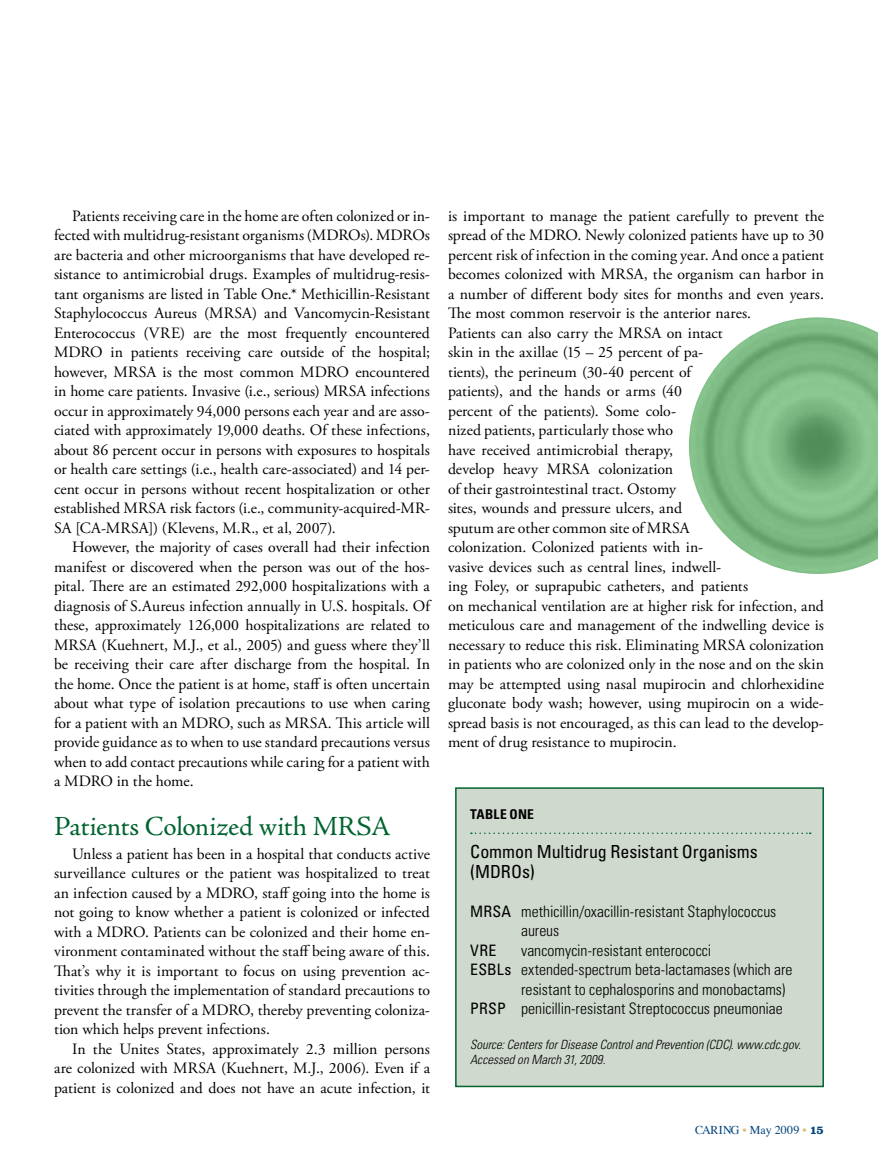
<style>
.page{position:relative;width:878px;height:1175px;background:#fff}
.page>*{position:absolute;margin:0;border:0;box-sizing:border-box;transform-origin:0 0}
.t1{font:27.75px "Adobe Jenson Pro";letter-spacing:-.005em;color:#00642f}
.t2{font:condensed 18px/19.5px "Univers LT Std";letter-spacing:-.005em;color:#000}
.t3{font:15.75px/19.5px "Adobe Garamond Pro";color:#000;text-align:justify}
.t4{font:300 condensed 15.75px/19.5px "Univers LT Std";color:#000}
.t5{font:condensed 15.75px "Univers LT Std";color:#000}
.t6{font:700 condensed 13.5px "Univers LT Std";letter-spacing:.015em;color:#000}
.t7{font:italic 300 condensed 12.75px/15px "Univers LT Std";letter-spacing:.005em;color:#000}
.t8{font:12px "Times";letter-spacing:.01em;color:#00457c}
.s1{font-weight:400}
.s2{color:#ddbd7e}
.s3{font-family:"Clarendon LT Std";font-weight:700}
</style>
<div class="page">
<img style="left:688px;top:317px;width:190px;height:257px">
<div style="left:455px;top:787px;width:369px;height:300px;background:#cfd9cd;border:2px solid #00642f"></div>
<svg style="left:471px;top:832px;width:339px;height:2px"></svg>
<p class="t3" style="left:54px;top:206px;width:377px;text-indent:18px">Patients receiving care in the home are often colonized or in&shy;fected with multidrug-resistant organisms (MDROs). MDROs are bacteria and other microorganisms that have developed re&shy;sistance to antimicrobial drugs. Examples of multidrug-resis&shy;tant organisms are listed in Table One.* Methicillin-Resistant Staphylococcus Aureus (MRSA) and Vancomycin-Resistant Enterococcus (VRE) are the most frequently encountered MDRO in patients receiving care outside of the hospital; however, MRSA is the most common MDRO encountered in home care patients. Invasive (i.e., serious) MRSA infections occur in approximately 94,000 persons each year and are asso&shy;ciated with approximately 19,000 deaths. Of these infections, about 86 percent occur in persons with exposures to hospitals or health care settings (i.e., health care-associated) and 14 per&shy;cent occur in persons without recent hospitalization or other established MRSA risk factors (i.e., community-acquired-MR-SA [CA-MRSA]) (Klevens, M.R., et al, 2007).</p>
<p class="t3" style="left:54px;top:538px;width:377px;text-indent:18px">However, the majority of cases overall had their infection manifest or discovered when the person was out of the hos&shy;pital. There are an estimated 292,000 hospitalizations with a diagnosis of S.Aureus infection annually in U.S. hospitals. Of these, approximately 126,000 hospitalizations are related to MRSA (Kuehnert, M.J., et al., 2005) and guess where they’ll be receiving their care after discharge from the hospital. In the home. Once the patient is at home, staff is often uncertain about what type of isolation precautions to use when caring for a patient with an MDRO, such as MRSA. This article will provide guidance as to when to use standard precautions versus when to add contact precautions while caring for a patient with a MDRO in the home.</p>
<h1 class="t1" style="left:54px;top:810px;width:338px">Patients Colonized with MRSA</h1>
<p class="t3" style="left:54px;top:844px;width:377px;text-indent:18px">Unless a patient has been in a hospital that conducts active surveillance cultures or the patient was hospitalized to treat an infection caused by a MDRO, staff going into the home is not going to know whether a patient is colonized or infected with a MDRO. Patients can be colonized and their home en&shy;vironment contaminated without the staff being aware of this.<br>That’s why it is important to focus on using prevention ac&shy;tivities through the implementation of standard precautions to prevent the transfer of a MDRO, thereby preventing coloniza&shy;tion which helps prevent infections.</p>
<p class="t3" style="left:54px;top:1039px;width:377px;text-indent:18px">In the Unites States, approximately 2.3 million persons are colonized with MRSA (Kuehnert, M.J., 2006). Even if a patient is colonized and does not have an acute infection, it</p>
<p class="t3" style="left:448px;top:206px;width:377px;text-align:left">is important to manage the patient carefully to prevent the spread of the MDRO. Newly colonized patients have up to 30 percent risk of infection in the coming year. And once a patient becomes colonized with MRSA, the organism can harbor in a number of different body sites for months and even years.<br>The most common reservoir is the anterior nares.<br>Patients can also carry the MRSA on intact<br>skin in the axillae (15 – 25 percent of pa-<br>tients), the perineum (30-40 percent of<br>patients), and the hands or arms (40<br>percent of the patients). Some colo-<br>nized patients, particularly those who<br>have received antimicrobial therapy,<br>develop heavy MRSA colonization<br>of their gastrointestinal tract. Ostomy<br>sites, wounds and pressure ulcers, and<br>sputum are other common site of MRSA<br>colonization. Colonized patients with in-<br>vasive devices such as central lines, indwell-<br>ing Foley, or suprapubic catheters, and patients<br>on mechanical ventilation are at higher risk for infection, and meticulous care and management of the indwelling device is necessary to reduce this risk. Eliminating MRSA colonization in patients who are colonized only in the nose and on the skin may be attempted using nasal mupirocin and chlorhexidine gluconate body wash; however, using mupirocin on a wide&shy;spread basis is not encouraged, as this can lead to the develop&shy;ment of drug resistance to mupirocin.</p>
<p class="t6" style="left:470px;top:806px;width:64px">Table ONE</p>
<p class="t2" style="left:470px;top:841px;width:289px">Common Multidrug Resistant Organisms (MDROs)</p>
<p class="t4" style="left:521px;top:901px;width:257px;text-indent:-51px"><span class="s1">MRSA</span> methicillin/oxacillin-resistant Staphylococcus aureus</p>
<p class="t5" style="left:470px;top:940px;width:28px">VRE</p>
<p class="t4" style="left:521px;top:940px;width:192px">vancomycin-resistant enterococci</p>
<p class="t4" style="left:470px;top:959px;width:324px"><span class="s1">ESBLs</span> extended-spectrum beta-lactamases (which are</p>
<p class="t4" style="left:521px;top:979px;width:265px">resistant to cephalosporins and monobactams)</p>
<p class="t4" style="left:470px;top:998px;width:314px"><span class="s1">PRSP</span> penicillin-resistant Streptococcus pneumoniae</p>
<p class="t7" style="left:470px;top:1036px;width:332px">Source: Centers for Disease Control and Prevention (CDC). www.cdc.gov.<br>Accessed on March 31, 2009.</p>
<p class="t8" style="left:695px;top:1118px;width:130px">CARING <span class="s2">•</span> May 2009 <span class="s2">•</span> <span class="s3">15</span></p>
</div>
